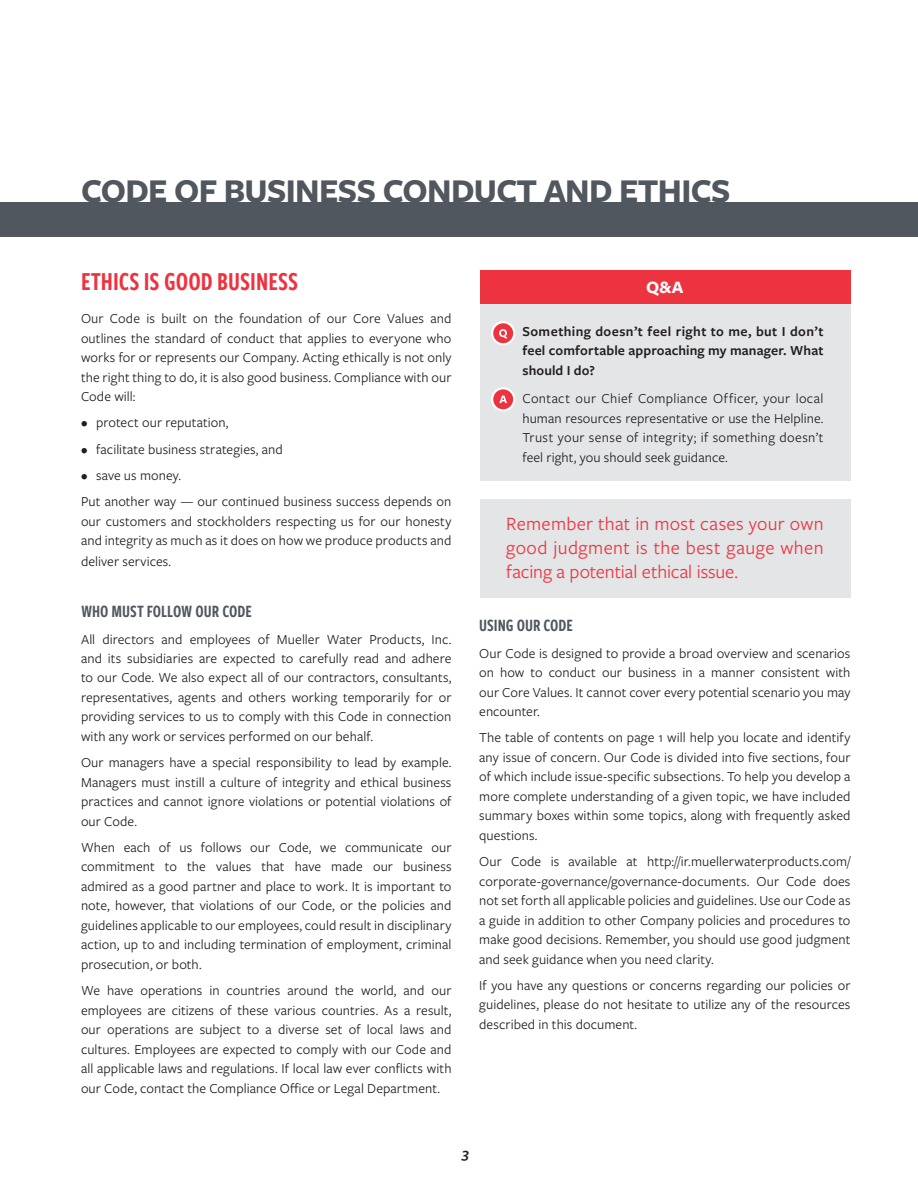
<style>
.page{position:relative;width:918px;height:1188px;background:#fff}
.page>*{position:absolute;margin:0;border:0;box-sizing:border-box;transform-origin:0 0}
.t1{font:700 34.5px "Freight Sans Pro";letter-spacing:-.02em;color:#50575e}
.t2{font:27px "Freight Sans Cmp Pro Semi";color:#ee3340}
.t3{font:19.5px/24px "Freight Sans Pro";color:#ee3340;text-align:justify}
.t4{font:18px "Freight Sans Cmp Pro Semi";color:#50575e}
.t5{font:700 18px "Freight Sans Pro";color:#fff}
.t6{font:italic 600 15px "Freight Sans Pro";color:#231f20}
.t7{font:14.25px/19.5px "Freight Sans Pro";letter-spacing:.005em;color:#231f20;text-align:justify}
.t8{font:600 14.25px/19.5px "Freight Sans Pro";letter-spacing:.01em;color:#231f20;text-align:justify}
</style>
<div class="page">
<div style="left:0;top:202px;width:918px;height:35px;background:#50575e"></div>
<div style="left:480px;top:278px;width:370px;height:203px;background:#e3e5e6"></div>
<div style="left:480px;top:270px;width:370px;height:33px;background:#ee3340"></div>
<div style="left:480px;top:500px;width:370px;height:98px;background:#e3e5e6"></div>
<svg style="left:492px;top:322px;width:22px;height:22px"></svg>
<div style="left:491px;top:321px;width:24px;height:24px;border:2px solid #fff;border-radius:50%"></div>
<svg style="left:499px;top:329px;width:8px;height:10px"></svg>
<svg style="left:492px;top:388px;width:22px;height:22px"></svg>
<div style="left:491px;top:387px;width:24px;height:24px;border:2px solid #fff;border-radius:50%"></div>
<svg style="left:499px;top:396px;width:8px;height:7px"></svg>
<h1 class="t1" style="left:81px;top:167px;width:651px">CODE OF BUSINESS CONDUCT AND ETHICS</h1>
<h2 class="t2" style="left:81px;top:263px;width:219px">ETHICS IS GOOD BUSINESS</h2>
<p class="t7" style="left:81px;top:308px;width:372px">Our Code is built on the foundation of our Core Values and outlines the standard of conduct that applies to everyone who works for or represents our Company. Acting ethically is not only the right thing to do, it is also good business. Compliance with our Code will:</p>
<p class="t7" style="left:81px;top:413px;width:149px">• protect our reputation,</p>
<p class="t7" style="left:81px;top:439px;width:203px">• facilitate business strategies, and</p>
<p class="t7" style="left:81px;top:462px;width:372px;line-height:26.2px">• save us money.<br>Put another way — our continued business success depends on</p>
<p class="t7" style="left:81px;top:511px;width:372px">our customers and stockholders respecting us for our honesty and integrity as much as it does on how we produce products and</p>
<p class="t7" style="left:81px;top:551px;width:92px">deliver services.</p>
<p class="t4" style="left:81px;top:599px;width:172px">WHO MUST FOLLOW OUR CODE</p>
<p class="t7" style="left:81px;top:629px;width:372px">All directors and employees of Mueller Water Products, Inc. and its subsidiaries are expected to carefully read and adhere to our Code. We also expect all of our contractors, consultants, representatives, agents and others working temporarily for or providing services to us to comply with this Code in connection with any work or services performed on our behalf.</p>
<p class="t7" style="left:81px;top:752px;width:372px">Our managers have a special responsibility to lead by example.<br>Managers must instill a culture of integrity and ethical business practices and cannot ignore violations or potential violations of our Code.</p>
<p class="t7" style="left:81px;top:837px;width:372px">When each of us follows our Code, we communicate our commitment to the values that have made our business admired as a good partner and place to work. It is important to note, however, that violations of our Code, or the policies and guidelines applicable to our employees, could result in disciplinary action, up to and including termination of employment, criminal prosecution, or both.</p>
<p class="t7" style="left:81px;top:980px;width:372px">We have operations in countries around the world, and our employees are citizens of these various countries. As a result, our operations are subject to a diverse set of local laws and cultures. Employees are expected to comply with our Code and all applicable laws and regulations. If local law ever conflicts with our Code, contact the Compliance Office or Legal Department.</p>
<p class="t5" style="left:646px;top:274px;width:39px">Q&amp;A</p>
<p class="t8" style="left:522px;top:321px;width:303px">Something doesn’t feel right to me, but I don’t feel comfortable approaching my manager. What should I do?</p>
<p class="t7" style="left:522px;top:389px;width:303px">Contact our Chief Compliance Officer, your local human resources representative or use the Helpline.<br>Trust your sense of integrity; if something doesn’t feel right, you should seek guidance.</p>
<h3 class="t3" style="left:506px;top:511px;width:319px">Remember that in most cases your own good judgment is the best gauge when facing a potential ethical issue.</h3>
<p class="t4" style="left:479px;top:613px;width:95px">USING OUR CODE</p>
<p class="t7" style="left:479px;top:643px;width:373px">Our Code is designed to provide a broad overview and scenarios on how to conduct our business in a manner consistent with our Core Values. It cannot cover every potential scenario you may encounter.</p>
<p class="t7" style="left:479px;top:727px;width:373px">The table of contents on page 1 will help you locate and identify any issue of concern. Our Code is divided into five sections, four of which include issue-specific subsections. To help you develop a more complete understanding of a given topic, we have included summary boxes within some topics, along with frequently asked questions.</p>
<p class="t7" style="left:479px;top:851px;width:373px">Our Code is available at http://ir.muellerwaterproducts.com/ corporate-governance/governance-documents. Our Code does not set forth all applicable policies and guidelines. Use our Code as a guide in addition to other Company policies and procedures to make good decisions. Remember, you should use good judgment and seek guidance when you need clarity.</p>
<p class="t7" style="left:479px;top:975px;width:373px">If you have any questions or concerns regarding our policies or guidelines, please do not hesitate to utilize any of the resources described in this document.</p>
<p class="t6" style="left:462px;top:1143px;width:9px">3</p>
</div>
